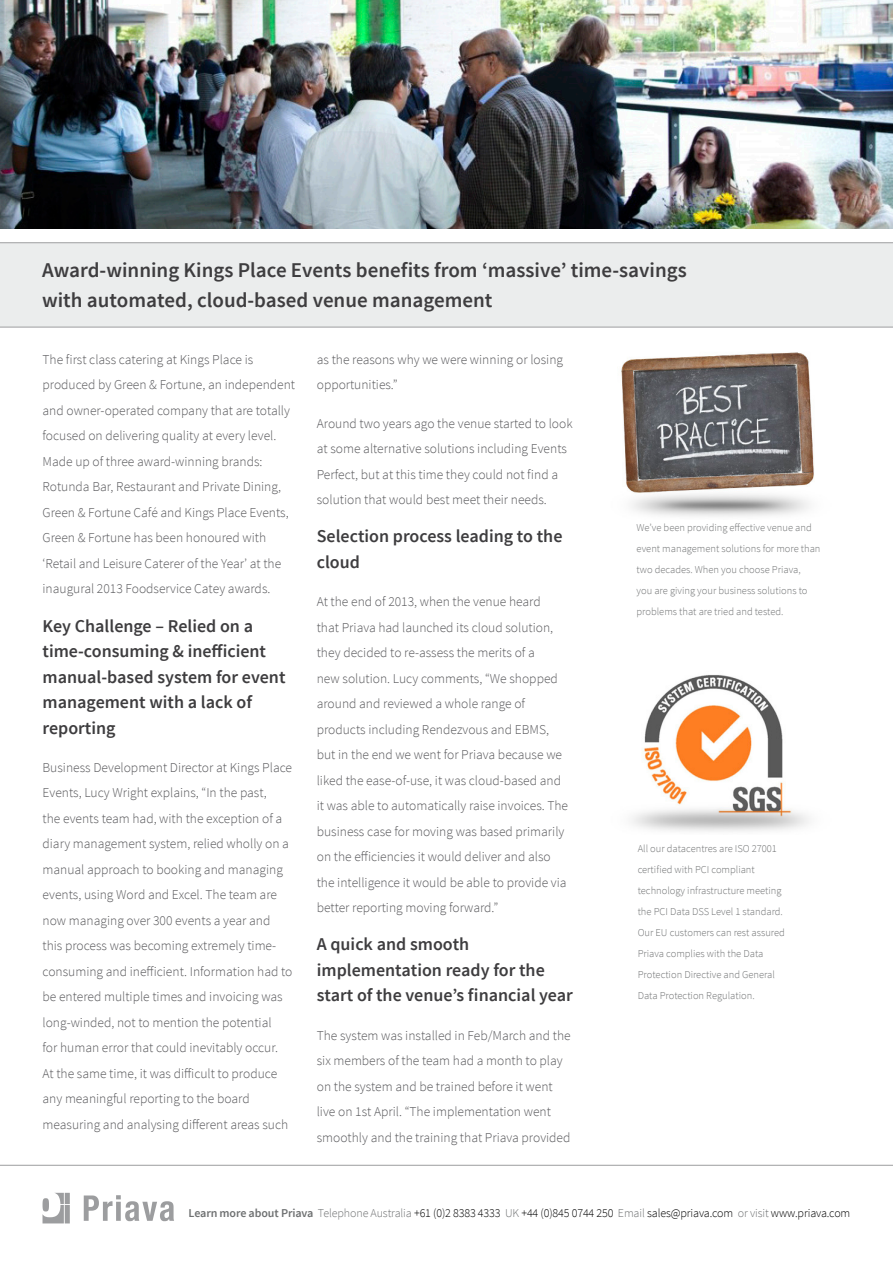
<style>
.page{position:relative;width:893px;height:1263px;background:#fff}
.page>*{position:absolute;margin:0;border:0;box-sizing:border-box;transform-origin:0 0}
.t1{font:600 21px "Source Sans Pro";color:#3e3d3f}
.t2{font:600 18px/25.5px "Source Sans Pro";color:#3e3d3f}
.t3{font:300 13.5px/25.5px "Source Sans Pro";color:#57575a}
.t4{font:300 12px "Source Sans Pro";letter-spacing:-.01em;color:#000}
.t5{font:300 10.5px/21px "Source Sans Pro";color:#6f7172}
.s1{font-weight:600;color:#6f7172}
.s2{color:#6f7172}
</style>
<div class="page">
<img style="left:621px;top:352px;width:193px;height:165px">
<img style="left:0;top:0;width:893px;height:229px">
<hr style="left:0;top:1165px;width:893px;height:1px;background:#9c9d9f">
<div style="left:0;top:243px;width:893px;height:84px;background:#ebeded"></div>
<hr style="left:0;top:242px;width:893px;height:1px;background:#9c9d9f">
<hr style="left:0;top:327px;width:893px;height:1px;background:#9c9d9f">
<img style="left:632px;top:675px;width:177px;height:157px">
<svg style="left:43px;top:1193px;width:27px;height:30px"></svg>
<svg style="left:84px;top:1195px;width:90px;height:26px"></svg>
<p class="t1" style="left:42px;top:256px;width:646px">Award-winning Kings Place Events benefits from ‘massive’ time-savings</p>
<p class="t1" style="left:42px;top:286px;width:452px">with automated, cloud-based venue management</p>
<p class="t3" style="left:43px;top:347px;width:254px">The first class catering at Kings Place is produced by Green &amp; Fortune, an independent and owner-operated company that are totally focused on delivering quality at every level.<br>Made up of three award-winning brands:<br>Rotunda Bar, Restaurant and Private Dining, Green &amp; Fortune Café and Kings Place Events, Green &amp; Fortune has been honoured with ‘Retail and Leisure Caterer of the Year’ at the inaugural 2013 Foodservice Catey awards.</p>
<p class="t2" style="left:43px;top:613px;width:245px">Key Challenge – Relied on a time-consuming &amp; inefficient manual-based system for event management with a lack of reporting</p>
<p class="t3" style="left:43px;top:755px;width:251px">Business Development Director at Kings Place Events, Lucy Wright explains, “In the past,<br>the events team had, with the exception of a diary management system, relied wholly on a manual approach to booking and managing events, using Word and Excel. The team are now managing over 300 events a year and this process was becoming extremely time&shy;consuming and inefficient. Information had to be entered multiple times and invoicing was long-winded, not to mention the potential<br>for human error that could inevitably occur.<br>At the same time, it was difficult to produce any meaningful reporting to the board measuring and analysing different areas such</p>
<p class="t3" style="left:317px;top:347px;width:248px">as the reasons why we were winning or losing opportunities.”</p>
<p class="t3" style="left:317px;top:410px;width:257px">Around two years ago the venue started to look at some alternative solutions including Events Perfect, but at this time they could not find a solution that would best meet their needs.</p>
<p class="t2" style="left:317px;top:524px;width:247px">Selection process leading to the cloud</p>
<p class="t3" style="left:317px;top:589px;width:253px">At the end of 2013, when the venue heard<br>that Priava had launched its cloud solution, they decided to re-assess the merits of a<br>new solution. Lucy comments, “We shopped around and reviewed a whole range of products including Rendezvous and EBMS, but in the end we went for Priava because we liked the ease-of-use, it was cloud-based and it was able to automatically raise invoices. The business case for moving was based primarily on the efficiencies it would deliver and also the intelligence it would be able to provide via better reporting moving forward.”</p>
<p class="t2" style="left:317px;top:932px;width:258px">A quick and smooth implementation ready for the start of the venue’s financial year</p>
<p class="t3" style="left:317px;top:1022px;width:255px">The system was installed in Feb/March and the six members of the team had a month to play on the system and be trained before it went live on 1st April. “The implementation went smoothly and the training that Priava provided</p>
<p class="t5" style="left:636px;top:517px;width:185px">We’ve been providing effective venue and event management solutions for more than two decades. When you choose Priava,<br>you are giving your business solutions to problems that are tried and tested.</p>
<p class="t5" style="left:638px;top:838px;width:149px">All our datacentres are ISO 27001 certified with PCI compliant technology infrastructure meeting the PCI Data DSS Level 1 standard.<br>Our EU customers can rest assured<br>Priava complies with the Data<br>Protection Directive and General<br>Data Protection Regulation.</p>
<p class="t4" style="left:189px;top:1205px;width:663px"><span class="s1">Learn more about Priava</span> <span class="s2">Telephone Australia</span> +61 (0)2 8383 4333 <span class="s2">UK</span> +44 (0)845 0744 250 <span class="s2">Email</span> sales@priava.com <span class="s2">or visit</span> www.priava.com</p>
</div>
